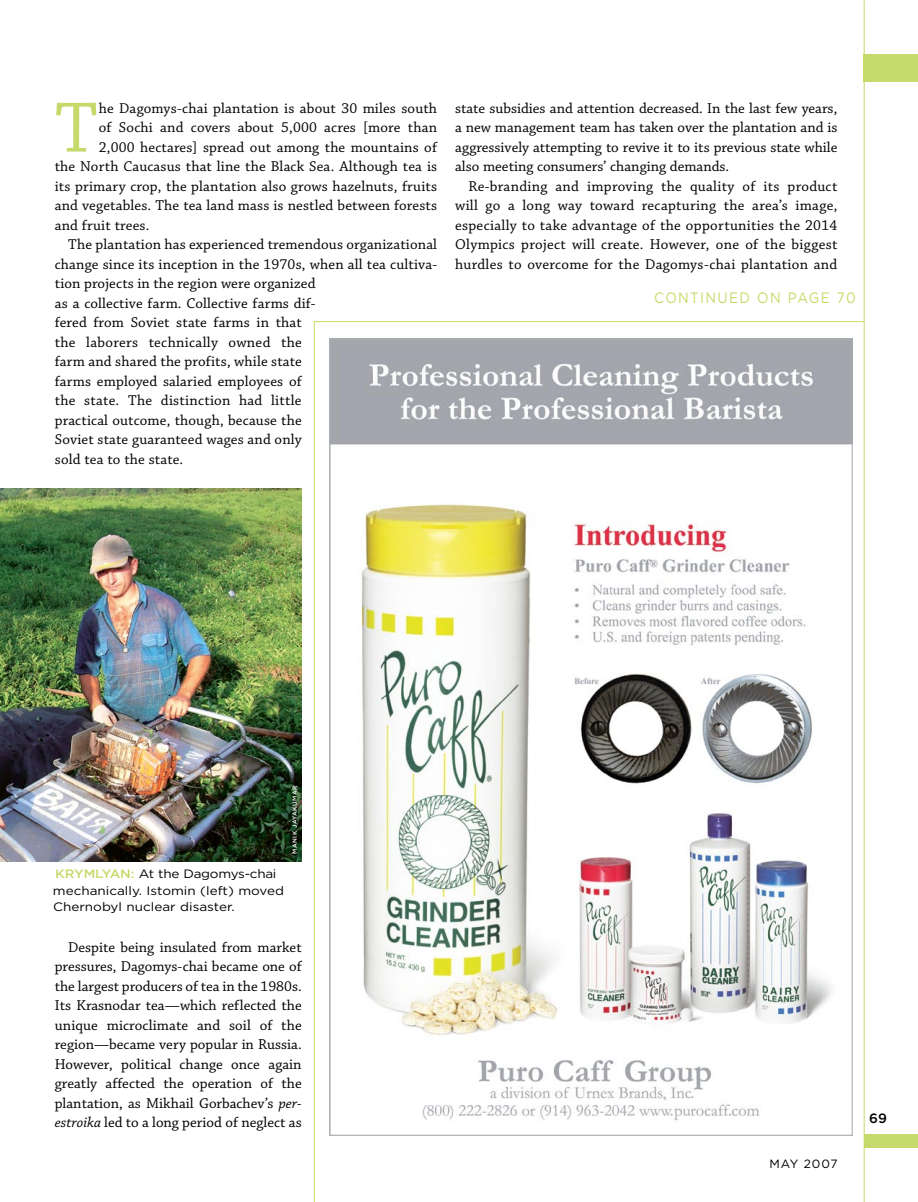
<style>
.page{position:relative;width:918px;height:1202px;background:#fff}
.page>*{position:absolute;margin:0;border:0;box-sizing:border-box;transform-origin:0 0}
.t1{font:75px "Chaparral Pro";color:#c5da6a}
.t2{font:15px/19.5px "Chaparral Pro";letter-spacing:.01em;color:#000;text-align:justify}
.t3{font:15px "Gotham";letter-spacing:.1em;color:#c5da6a;scale:.9 1}
.t4{font:500 13.5px "Gotham";color:#000}
.t5{font:12.15px/16.5px "Gotham";color:#000;scale:1.11 1}
.t6{font:12px "Gotham";letter-spacing:.075em;color:#000}
.t7{font:500 6px "Gotham";letter-spacing:.075em;color:#fff}
.s1{font-weight:500;color:#c5da6a}
.s2{font-style:italic}
</style>
<div class="page">
<svg style="left:314px;top:321px;width:550px;height:881px"></svg>
<img style="left:330px;top:339px;width:523px;height:796px">
<div style="left:864px;top:55px;width:54px;height:27px;background:#c5da6a"></div>
<div style="left:864px;top:1134px;width:54px;height:14px;background:#c5da6a"></div>
<hr style="left:864px;top:0;width:1px;height:1202px;background:#c5da6a">
<img style="left:0;top:488px;width:301px;height:373px">
<h1 class="t1" style="left:55px;top:86px;width:44px">T</h1>
<p class="t2" style="left:99px;top:99px;width:340px">he Dagomys-chai plantation is about 30 miles south</p>
<p class="t2" style="left:99px;top:118px;width:340px">of Sochi and covers about 5,000 acres [more than</p>
<p class="t2" style="left:99px;top:138px;width:340px">2,000 hectares] spread out among the mountains of</p>
<p class="t2" style="left:55px;top:157px;width:384px">the North Caucasus that line the Black Sea. Although tea is</p>
<p class="t2" style="left:55px;top:177px;width:384px">its primary crop, the plantation also grows hazelnuts, fruits</p>
<p class="t2" style="left:55px;top:196px;width:384px">and vegetables. The tea land mass is nestled between forests</p>
<p class="t2" style="left:55px;top:216px;width:96px">and fruit trees.</p>
<p class="t2" style="left:68px;top:235px;width:370px">The plantation has experienced tremendous organizational</p>
<p class="t2" style="left:55px;top:255px;width:384px">change since its inception in the 1970s, when all tea cultiva-</p>
<p class="t2" style="left:55px;top:274px;width:262px">tion projects in the region were organized</p>
<p class="t2" style="left:55px;top:294px;width:262px">as a collective farm. Collective farms dif-</p>
<p class="t2" style="left:55px;top:313px;width:249px">fered from Soviet state farms in that</p>
<p class="t2" style="left:55px;top:333px;width:249px">the laborers technically owned the</p>
<p class="t2" style="left:55px;top:352px;width:249px">farm and shared the profits, while state</p>
<p class="t2" style="left:55px;top:372px;width:249px">farms employed salaried employees of</p>
<p class="t2" style="left:55px;top:391px;width:248px">the state. The distinction had little</p>
<p class="t2" style="left:55px;top:411px;width:248px">practical outcome, though, because the</p>
<p class="t2" style="left:55px;top:430px;width:249px">Soviet state guaranteed wages and only</p>
<p class="t2" style="left:55px;top:450px;width:130px">sold tea to the state.</p>
<p class="t2" style="left:455px;top:99px;width:384px">state subsidies and attention decreased. In the last few years, a new management team has taken over the plantation and is aggressively attempting to revive it to its previous state while also meeting consumers’ changing demands.</p>
<p class="t2" style="left:455px;top:177px;width:384px;text-indent:14px">Re-branding and improving the quality of its product will go a long way toward recapturing the area’s image, especially to take advantage of the opportunities the 2014<br>Olympics project will create. However, one of the biggest hurdles to overcome for the Dagomys-chai plantation and</p>
<p class="t3" style="left:654px;top:289px;width:225px">continued on page 70</p>
<p class="t5" style="left:53px;top:865px;width:210px"><span class="s1">KRYMLYAN:</span> At the Dagomys-chai mechanically. Istomin (left) moved<br>Chernobyl nuclear disaster.</p>
<p class="t7" style="left:291px;top:853px;width:69px;rotate:-90deg">MANIK JAYAKUMAR</p>
<p class="t2" style="left:55px;top:937px;width:249px;text-indent:14px">Despite being insulated from market pressures, Dagomys-chai became one of the largest producers of tea in the 1980s.<br>Its Krasnodar tea—which reflected the unique microclimate and soil of the region—became very popular in Russia.<br>However, political change once again greatly affected the operation of the plantation, as Mikhail Gorbachev’s <span class="s2">per&shy;estroika</span> led to a long period of neglect as</p>
<p class="t6" style="left:770px;top:1157px;width:70px">MAY 2007</p>
<p class="t4" style="left:869px;top:1110px;width:19px">69</p>
</div>
